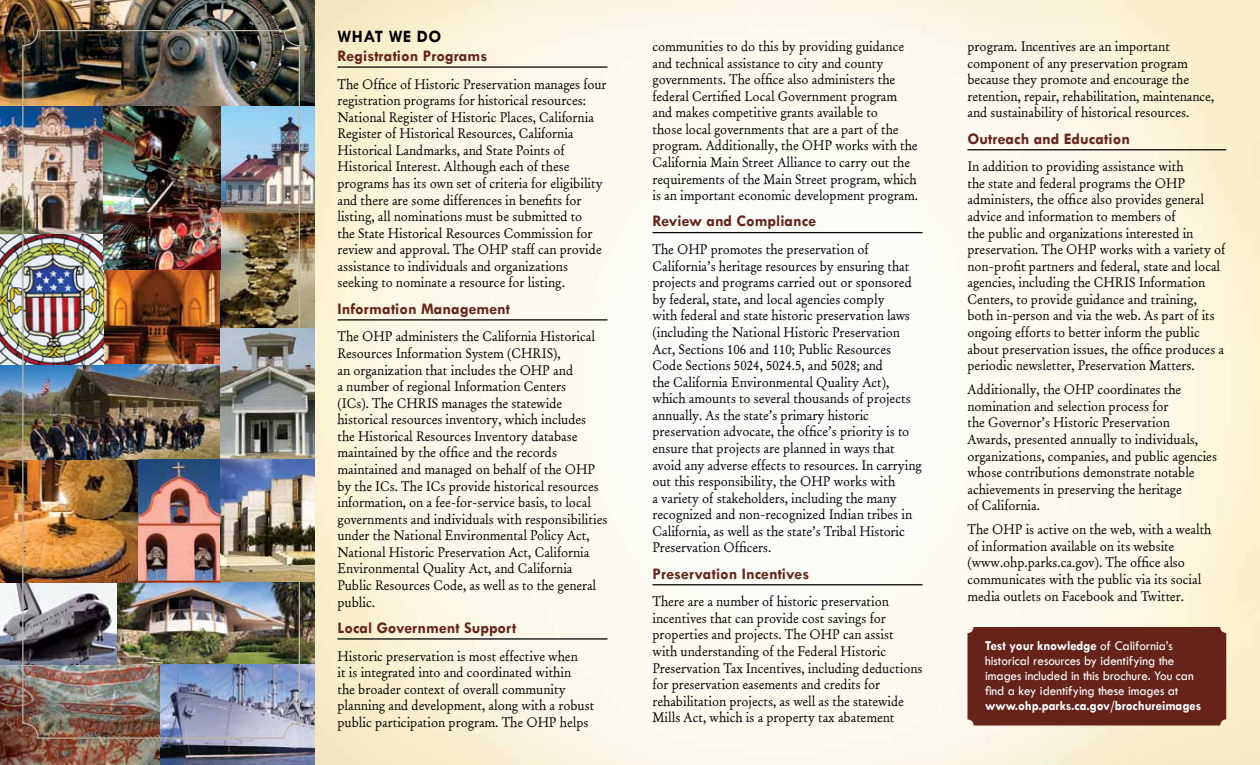
<style>
.page{position:relative;width:1260px;height:765px;background:#fff}
.page>*{position:absolute;margin:0;border:0;box-sizing:border-box;transform-origin:0 0}
.t1{font:700 17.5px "Tw Cen";letter-spacing:.025em;color:#000}
.t2{font:700 16.25px "Tw Cen";color:#65231a}
.t3{font:13.75px/16.6px "Old Claude LP Std";color:#000;scale:.93 1}
.t4{font:13.75px/15px "Tw Cen";letter-spacing:-.005em;color:#fff;scale:.95 1}
.s1{font-weight:700}
</style>
<div class="page">
<hr style="left:338px;top:66px;width:270px;height:2px;background:#000">
<hr style="left:338px;top:319px;width:270px;height:2px;background:#000">
<hr style="left:338px;top:638px;width:270px;height:2px;background:#000">
<hr style="left:652px;top:232px;width:270px;height:1px;background:#000">
<hr style="left:652px;top:584px;width:270px;height:1px;background:#000">
<hr style="left:968px;top:149px;width:258px;height:1px;background:#000">
<img style="left:104px;top:270px;width:116px;height:95px">
<img style="left:117px;top:582px;width:198px;height:83px">
<img style="left:0;top:583px;width:117px;height:82px">
<img style="left:0;top:0;width:315px;height:107px">
<img style="left:0;top:365px;width:220px;height:218px">
<img style="left:0;top:665px;width:160px;height:100px">
<img style="left:220px;top:107px;width:95px;height:221px">
<img style="left:160px;top:665px;width:155px;height:100px">
<img style="left:0;top:107px;width:104px;height:127px">
<img style="left:0;top:234px;width:104px;height:131px">
<img style="left:104px;top:107px;width:116px;height:163px">
<img style="left:220px;top:328px;width:95px;height:254px">
<div style="left:968px;top:627px;width:258px;height:98px;background:#65231a;border-radius:6px"></div>
<h2 class="t1" style="left:338px;top:26px;width:105px">WHAT WE DO</h2>
<h3 class="t2" style="left:338px;top:46px;width:151px">Registration Programs</h3>
<p class="t3" style="left:338px;top:76px;width:291px">The Office of Historic Preservation manages four registration programs for historical resources:<br>National Register of Historic Places, California Register of Historical Resources, California Historical Landmarks, and State Points of Historical Interest. Although each of these programs has its own set of criteria for eligibility and there are some differences in benefits for listing, all nominations must be submitted to<br>the State Historical Resources Commission for review and approval. The OHP staff can provide assistance to individuals and organizations seeking to nominate a resource for listing.</p>
<h3 class="t2" style="left:338px;top:299px;width:174px">Information Management</h3>
<p class="t3" style="left:338px;top:329px;width:292px">The OHP administers the California Historical Resources Information System (CHRIS),<br>an organization that includes the OHP and<br>a number of regional Information Centers<br>(ICs). The CHRIS manages the statewide historical resources inventory, which includes<br>the Historical Resources Inventory database maintained by the office and the records maintained and managed on behalf of the OHP by the ICs. The ICs provide historical resources information, on a fee-for-service basis, to local governments and individuals with responsibilities under the National Environmental Policy Act, National Historic Preservation Act, California Environmental Quality Act, and California Public Resources Code, as well as to the general public.</p>
<h3 class="t2" style="left:338px;top:618px;width:180px">Local Government Support</h3>
<p class="t3" style="left:338px;top:648px;width:278px">Historic preservation is most effective when<br>it is integrated into and coordinated within<br>the broader context of overall community planning and development, along with a robust public participation program. The OHP helps</p>
<p class="t3" style="left:653px;top:38px;width:287px">communities to do this by providing guidance and technical assistance to city and county governments. The office also administers the federal Certified Local Government program and makes competitive grants available to<br>those local governments that are a part of the program. Additionally, the OHP works with the California Main Street Alliance to carry out the requirements of the Main Street program, which is an important economic development program.</p>
<h3 class="t2" style="left:652px;top:211px;width:165px">Review and Compliance</h3>
<p class="t3" style="left:652px;top:241px;width:291px">The OHP promotes the preservation of California’s heritage resources by ensuring that projects and programs carried out or sponsored by federal, state, and local agencies comply<br>with federal and state historic preservation laws (including the National Historic Preservation Act, Sections 106 and 110; Public Resources Code Sections 5024, 5024.5, and 5028; and<br>the California Environmental Quality Act), which amounts to several thousands of projects annually. As the state’s primary historic preservation advocate, the office’s priority is to ensure that projects are planned in ways that avoid any adverse effects to resources. In carrying out this responsibility, the OHP works with<br>a variety of stakeholders, including the many recognized and non-recognized Indian tribes in California, as well as the state’s Tribal Historic Preservation Officers.</p>
<h3 class="t2" style="left:652px;top:564px;width:158px">Preservation Incentives</h3>
<p class="t3" style="left:652px;top:594px;width:292px">There are a number of historic preservation incentives that can provide cost savings for properties and projects. The OHP can assist<br>with understanding of the Federal Historic Preservation Tax Incentives, including deductions for preservation easements and credits for rehabilitation projects, as well as the statewide Mills Act, which is a property tax abatement</p>
<p class="t3" style="left:968px;top:38px;width:267px">program. Incentives are an important component of any preservation program because they promote and encourage the retention, repair, rehabilitation, maintenance, and sustainability of historical resources.</p>
<h3 class="t2" style="left:968px;top:129px;width:164px">Outreach and Education</h3>
<p class="t3" style="left:968px;top:159px;width:279px">In addition to providing assistance with<br>the state and federal programs the OHP administers, the office also provides general advice and information to members of<br>the public and organizations interested in preservation. The OHP works with a variety of non-profit partners and federal, state and local agencies, including the CHRIS Information Centers, to provide guidance and training, both in-person and via the web. As part of its ongoing efforts to better inform the public about preservation issues, the office produces a periodic newsletter, Preservation Matters.</p>
<p class="t3" style="left:968px;top:381px;width:270px">Additionally, the OHP coordinates the nomination and selection process for<br>the Governor’s Historic Preservation<br>Awards, presented annually to individuals, organizations, companies, and public agencies whose contributions demonstrate notable achievements in preserving the heritage<br>of California.</p>
<p class="t3" style="left:968px;top:521px;width:264px">The OHP is active on the web, with a wealth of information available on its website (www.ohp.parks.ca.gov). The office also communicates with the public via its social media outlets on Facebook and Twitter.</p>
<p class="t4" style="left:985px;top:638px;width:229px"><span class="s1">Test your knowledge</span> of California’s historical resources by identifying the images included in this brochure. You can find a key identifying these images at <span class="s1">www.ohp.parks.ca.gov/brochureimages</span></p>
</div>
